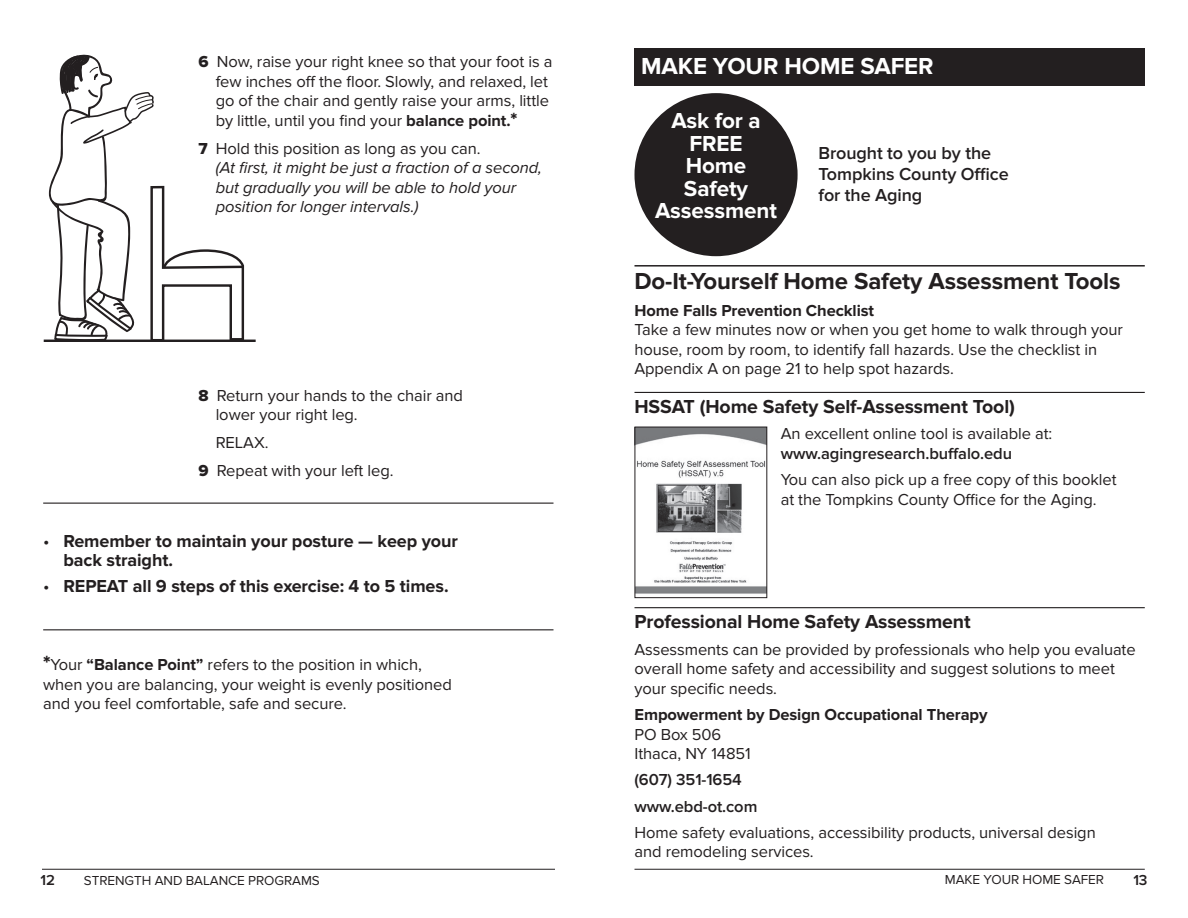
<style>
.page{position:relative;width:1188px;height:918px;background:#fff}
.page>*{position:absolute;margin:0;border:0;box-sizing:border-box;transform-origin:0 0}
.t1{font:700 24px "Proxima Nova";letter-spacing:-.005em;color:#231f20}
.t2{font:700 24px "Proxima Nova";letter-spacing:-.005em;color:#fff}
.t3{font:700 22.5px/22.5px "Proxima Nova";letter-spacing:-.005em;color:#fff;text-align:center}
.t4{font:700 19.5px "Proxima Nova";letter-spacing:-.005em;color:#231f20}
.t5{font:700 18px/19.5px "Proxima Nova";letter-spacing:-.005em;color:#231f20}
.t6{font:600 18px/21px "Proxima Nova";letter-spacing:-.005em;color:#231f20}
.t7{font:16.5px/19.5px "Proxima Nova";letter-spacing:-.005em;color:#231f20}
.t8{font:italic 16.5px/19.5px "Proxima Nova";letter-spacing:-.005em;color:#231f20}
.t9{font:700 16.5px "Proxima Nova";letter-spacing:-.005em;color:#231f20}
.t10{font:600 16.5px/26.2px "Proxima Nova";letter-spacing:-.005em;color:#231f20}
.t11{font:600 15px "Proxima Nova";color:#231f20}
.t12{font:13.5px "Proxima Nova";letter-spacing:-.005em;color:#231f20}
.s1{font-family:"Proxima Nova Extrabld"}
.s2{font-weight:700}
.s3{font-family:"Proxima Nova Extrabld";font-size:19.5px}
.s4{font-family:"Proxima Nova Extrabld";font-style:normal}
.s5{font-style:normal}
.s6{font-weight:400}
.s7{font-family:"Proxima Nova Extrabld";font-size:21px}
</style>
<div class="page">
<hr style="left:634px;top:869px;width:511px;height:1px;background:#231f20">
<hr style="left:42px;top:869px;width:513px;height:1px;background:#231f20">
<hr style="left:43px;top:503px;width:511px;height:1px;background:#231f20">
<hr style="left:43px;top:629px;width:511px;height:1px;background:#231f20">
<svg style="left:48px;top:55px;width:198px;height:285px"></svg>
<hr style="left:44px;top:340px;width:212px;height:2px;background:#231f20">
<div style="left:635px;top:93px;width:163px;height:163px;background:#231f20;border-radius:50%"></div>
<div style="left:634px;top:49px;width:511px;height:37px;background:#231f20"></div>
<hr style="left:634px;top:265px;width:511px;height:2px;background:#231f20">
<hr style="left:634px;top:392px;width:511px;height:1px;background:#231f20">
<hr style="left:634px;top:607px;width:511px;height:1px;background:#231f20">
<img style="left:637px;top:429px;width:128px;height:165px">
<div style="left:635px;top:427px;width:132px;height:171px;border:1px solid #231f20"></div>
<p class="t7" style="left:216px;top:52px;width:338px;text-indent:-17px"><span class="s1">6</span> Now, raise your right knee so that your foot is a few inches off the floor. Slowly, and relaxed, let go of the chair and gently raise your arms, little by little, until you find your <span class="s2">balance point.</span><span class="s3">*</span></p>
<p class="t8" style="left:216px;top:139px;width:328px;text-indent:-17px"><span class="s4">7</span> <span class="s5">Hold this position as long as you can.<br></span>(At first, it might be just a fraction of a second, but gradually you will be able to hold your position for longer intervals.)</p>
<p class="t7" style="left:216px;top:386px;width:249px;text-indent:-17px"><span class="s1">8</span> Return your hands to the chair and lower your right leg.</p>
<p class="t7" style="left:198px;top:429px;width:197px;line-height:28.2px;text-indent:17px">RELAX.<br><span class="s1">9</span> Repeat with your left leg.</p>
<p class="t5" style="left:63px;top:531px;width:396px;text-indent:-20px"><span class="s6">•</span> Remember to maintain your posture — keep your back straight.</p>
<p class="t5" style="left:43px;top:577px;width:407px"><span class="s6">•</span> REPEAT all 9 steps of this exercise: 4 to 5 times.</p>
<p class="t7" style="left:43px;top:655px;width:410px"><span class="s7">*</span>Your <span class="s2">“Balance Point”</span> refers to the position in which, when you are balancing, your weight is evenly positioned and you feel comfortable, safe and secure.</p>
<h1 class="t2" style="left:641px;top:52px;width:294px">MAKE YOUR HOME SAFER</h1>
<h2 class="t3" style="left:655px;top:110px;width:123px">Ask for a<br>FREE<br>Home<br>Safety<br>Assessment</h2>
<p class="t6" style="left:819px;top:143px;width:192px">Brought to you by the<br>Tompkins County Office for the Aging</p>
<h1 class="t1" style="left:634px;top:268px;width:488px">Do-It-Yourself Home Safety Assessment Tools</h1>
<p class="t9" style="left:634px;top:301px;width:241px">Home Falls Prevention Checklist</p>
<p class="t7" style="left:634px;top:320px;width:490px">Take a few minutes now or when you get home to walk through your house, room by room, to identify fall hazards. Use the checklist in<br>Appendix A on page 21 to help spot hazards.</p>
<p class="t4" style="left:634px;top:396px;width:382px">HSSAT (Home Safety Self-Assessment Tool)</p>
<p class="t7" style="left:781px;top:425px;width:273px">An excellent online tool is available at:</p>
<p class="t10" style="left:781px;top:441px;width:233px">www.agingresearch.buffalo.edu</p>
<p class="t7" style="left:781px;top:470px;width:337px">You can also pick up a free copy of this booklet at the Tompkins County Office for the Aging.</p>
<p class="t4" style="left:634px;top:611px;width:338px">Professional Home Safety Assessment</p>
<p class="t7" style="left:634px;top:640px;width:503px">Assessments can be provided by professionals who help you evaluate overall home safety and accessibility and suggest solutions to meet your specific needs.</p>
<p class="t9" style="left:634px;top:705px;width:355px">Empowerment by Design Occupational Therapy</p>
<p class="t7" style="left:634px;top:725px;width:118px">PO Box 506<br>Ithaca, NY 14851</p>
<p class="t10" style="left:634px;top:767px;width:124px">(607) 351-1654 www.ebd-ot.com</p>
<p class="t7" style="left:634px;top:823px;width:463px">Home safety evaluations, accessibility products, universal design and remodeling services.</p>
<p class="t11" style="left:40px;top:871px;width:16px">12</p>
<p class="t12" style="left:84px;top:873px;width:237px">STRENGTH AND BALANCE PROGRAMS</p>
<p class="t12" style="left:945px;top:872px;width:161px">MAKE YOUR HOME SAFER</p>
<p class="t11" style="left:1133px;top:871px;width:16px">13</p>
</div>
